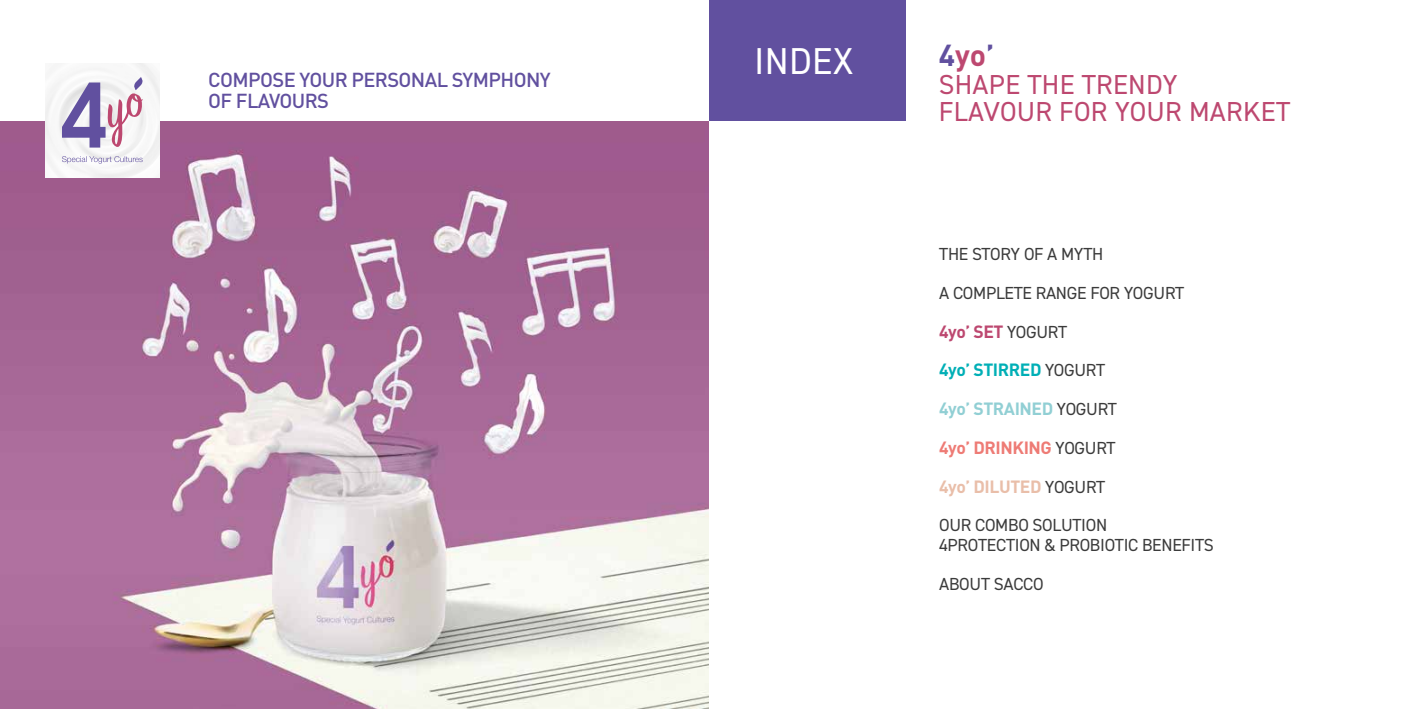
<style>
.page{position:relative;width:1418px;height:709px;background:#fff}
.page>*{position:absolute;margin:0;border:0;box-sizing:border-box;transform-origin:0 0}
.t1{font:37.5px "DIN2014";letter-spacing:.01em;color:#fff}
.t2{font:700 30px "DIN";color:#61509f}
.t3{font:27.5px/27.5px "DIN2014";letter-spacing:.01em;color:#bd4870}
.t4{font:500 20px/21.2px "DIN";letter-spacing:-.03em;color:#61509f}
.t5{font:17.5px/20px "DIN2014";letter-spacing:-.015em;color:#3b3b3b}
.t6{font:700 17.5px "DIN";letter-spacing:-.025em;color:#91cfd4}
.t7{font:700 17.5px "DIN";letter-spacing:-.025em;color:#ee7b75}
.t8{font:700 17.5px "DIN";letter-spacing:-.025em;color:#00afb6}
.t9{font:700 17.5px "DIN";letter-spacing:-.025em;color:#e9bea9}
.t10{font:700 17.5px "DIN";letter-spacing:-.025em;color:#bd4870}
.s1{color:#bd4870}
.s2{font-family:"DIN2014";font-weight:400;color:#3b3b3b}
</style>
<div class="page">
<img style="left:0;top:121px;width:709px;height:588px">
<div style="left:709px;top:0;width:196px;height:121px;background:#61509f"></div>
<img style="left:45px;top:63px;width:115px;height:115px">
<svg style="left:62px;top:77px;width:83px;height:71px"></svg>
<svg style="left:62px;top:156px;width:81px;height:8px"></svg>
<p class="t4" style="left:208px;top:68px;width:344px">COMPOSE YOUR PERSONAL SYMPHONY<br>OF FLAVOURS</p>
<h1 class="t1" style="left:754px;top:38px;width:101px">INDEX</h1>
<h2 class="t2" style="left:938px;top:36px;width:57px">4<span class="s1">yo</span>’</h2>
<h3 class="t3" style="left:938px;top:70px;width:353px">SHAPE THE TRENDY<br>FLAVOUR FOR YOUR MARKET</h3>
<p class="t5" style="left:939px;top:244px;width:166px">THE STORY OF A MYTH</p>
<p class="t5" style="left:939px;top:282px;width:246px">A COMPLETE RANGE FOR YOGURT</p>
<p class="t10" style="left:939px;top:320px;width:129px">4yo’ SET <span class="s2">YOGURT</span></p>
<p class="t8" style="left:939px;top:358px;width:167px">4yo’ STIRRED <span class="s2">YOGURT</span></p>
<p class="t6" style="left:939px;top:397px;width:179px">4yo’ STRAINED <span class="s2">YOGURT</span></p>
<p class="t7" style="left:939px;top:436px;width:178px">4yo’ DRINKING <span class="s2">YOGURT</span></p>
<p class="t9" style="left:939px;top:475px;width:167px">4yo’ DILUTED <span class="s2">YOGURT</span></p>
<p class="t5" style="left:939px;top:515px;width:276px">OUR COMBO SOLUTION<br>4PROTECTION &amp; PROBIOTIC BENEFITS</p>
<p class="t5" style="left:939px;top:574px;width:106px">ABOUT SACCO</p>
</div>
